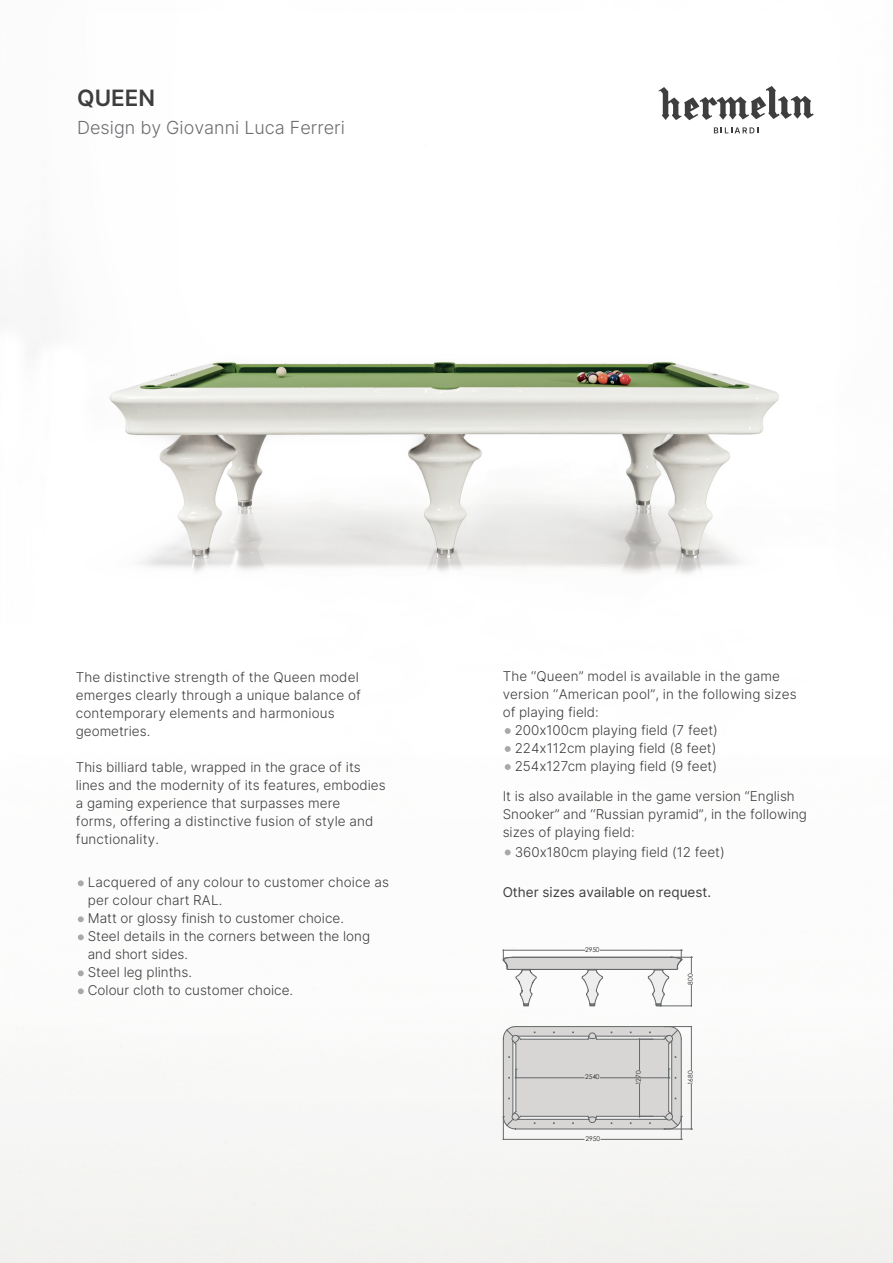
<style>
.page{position:relative;width:893px;height:1263px;background:#fff}
.page>*{position:absolute;margin:0;border:0;box-sizing:border-box;transform-origin:0 0}
.t1{font:22.5px "Inter";color:#3e3e3f}
.t2{font:18px "Inter";color:#6c6d70}
.t3{font:13.5px/18px "Inter";color:#3e3e3f}
.t4{font:6.6px "Century Gothic";letter-spacing:.005em;color:#231f20}
</style>
<div class="page">
<img style="left:0;top:120px;width:892px;height:1143px">
<svg style="left:78px;top:880px;width:6px;height:6px"></svg>
<svg style="left:78px;top:916px;width:6px;height:6px"></svg>
<svg style="left:78px;top:988px;width:6px;height:6px"></svg>
<svg style="left:78px;top:970px;width:6px;height:6px"></svg>
<svg style="left:78px;top:934px;width:6px;height:6px"></svg>
<svg style="left:505px;top:728px;width:6px;height:6px"></svg>
<svg style="left:505px;top:746px;width:6px;height:6px"></svg>
<svg style="left:505px;top:764px;width:6px;height:6px"></svg>
<svg style="left:505px;top:849px;width:6px;height:6px"></svg>
<svg style="left:658px;top:86px;width:156px;height:34px"></svg>
<svg style="left:714px;top:127px;width:44px;height:6px"></svg>
<svg style="left:503px;top:950px;width:189px;height:58px"></svg>
<svg style="left:503px;top:1026px;width:189px;height:114px"></svg>
<h1 class="t1" style="left:77px;top:82px;width:79px">QUEEN</h1>
<h2 class="t2" style="left:77px;top:115px;width:269px">Design by Giovanni Luca Ferreri</h2>
<p class="t3" style="left:76px;top:668px;width:287px">The distinctive strength of the Queen model emerges clearly through a unique balance of contemporary elements and harmonious geometries.</p>
<p class="t3" style="left:76px;top:758px;width:311px">This billiard table, wrapped in the grace of its lines and the modernity of its features, embodies a gaming experience that surpasses mere<br>forms, offering a distinctive fusion of style and functionality.</p>
<p class="t3" style="left:88px;top:873px;width:303px">Lacquered of any colour to customer choice as per colour chart RAL.<br>Matt or glossy finish to customer choice.<br>Steel details in the corners between the long and short sides.<br>Steel leg plinths.<br>Colour cloth to customer choice.</p>
<p class="t3" style="left:503px;top:667px;width:296px">The ‘‘Queen’’ model is available in the game version ‘‘American pool’’, in the following sizes of playing field:</p>
<p class="t3" style="left:515px;top:721px;width:205px;text-align:justify">200x100cm playing field (7 feet)<br>224x112cm playing field (8 feet)<br>254x127cm playing field (9 feet)</p>
<p class="t3" style="left:503px;top:787px;width:306px">It is also available in the game version ‘‘English<br>Snooker’’ and ‘‘Russian pyramid’’, in the following sizes of playing field:</p>
<p class="t3" style="left:515px;top:842px;width:212px">360x180cm playing field (12 feet)</p>
<p class="t3" style="left:503px;top:883px;width:210px">Other sizes available on request.</p>
<p class="t4" style="left:585px;top:945px;width:16px">2950</p>
<p class="t4" style="left:686px;top:985px;width:12px;rotate:-90deg">800</p>
<p class="t4" style="left:585px;top:1072px;width:16px">2540</p>
<p class="t4" style="left:686px;top:1085px;width:16px;rotate:-90deg">1680</p>
<p class="t4" style="left:634px;top:1085px;width:16px;rotate:-90deg">1270</p>
<p class="t4" style="left:585px;top:1134px;width:16px">2950</p>
</div>
